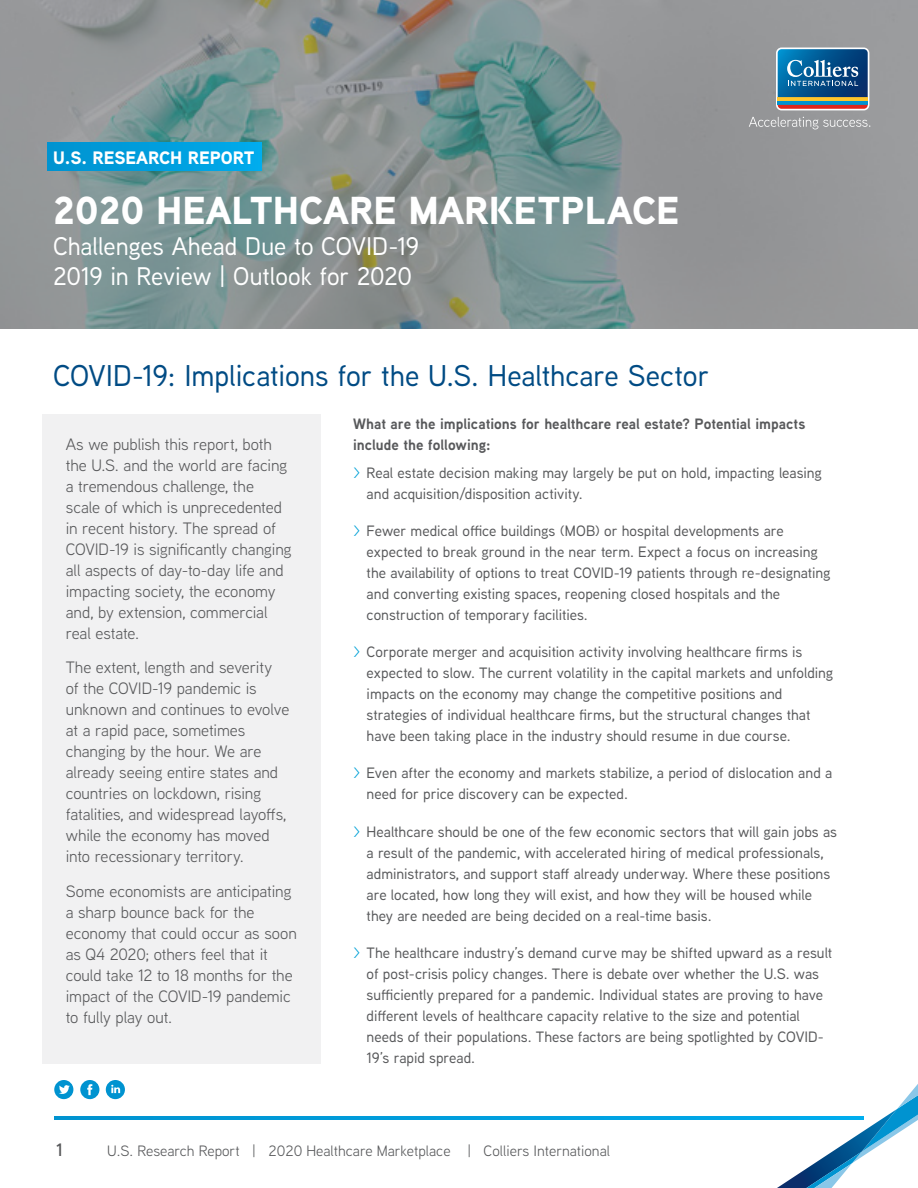
<style>
.page{position:relative;width:918px;height:1188px;background:#fff}
.page>*{position:absolute;margin:0;border:0;box-sizing:border-box;transform-origin:0 0}
.t1{font:900 39px "Aaux Next";color:#fff}
.t2{font:500 30px "Aaux Next";color:#004b84}
.t3{font:500 25.5px/30.6px "Aaux Next";letter-spacing:-.005em;color:#fff}
.t4{font:900 18px "Aaux Next";color:#fff}
.t5{font:600 18px "Aaux Next";color:#58595b}
.t6{font:16.5px/21px "Aaux Next";letter-spacing:-.005em;color:#58595b}
.t7{font:500 15px/21px "Aaux Next";color:#58595b}
.t8{font:700 15px/21px "Aaux Next";color:#58595b}
.t9{font:15px "Aaux Next";color:#58595b}
.s1{font-weight:400;color:#00a1d7}
</style>
<div class="page">
<hr style="left:54px;top:1116px;width:810px;height:3px;background:#009ddc">
<img style="left:0;top:0;width:918px;height:328px">
<div style="left:48px;top:142px;width:214px;height:29px;background:linear-gradient(to right,#0092cf,#00abec)"></div>
<div style="left:42px;top:414px;width:279px;height:649px;background:#f1f1f2"></div>
<svg style="left:777px;top:1084px;width:141px;height:104px"></svg>
<div style="left:80px;top:1080px;width:19px;height:19px;background:#0093d0;border-radius:50%"></div>
<svg style="left:87px;top:1084px;width:5px;height:11px"></svg>
<svg style="left:106px;top:1080px;width:19px;height:19px"></svg>
<svg style="left:111px;top:1085px;width:9px;height:8px"></svg>
<div style="left:54px;top:1080px;width:19px;height:19px;background:#0093d0;border-radius:50%"></div>
<svg style="left:59px;top:1085px;width:11px;height:9px"></svg>
<svg style="left:749px;top:117px;width:121px;height:12px"></svg>
<svg style="left:776px;top:48px;width:93px;height:62px;background:#447495"></svg>
<p class="t4" style="left:53px;top:145px;width:203px">U.S. RESEARCH REPORT</p>
<h1 class="t1" style="left:53px;top:183px;width:628px">2020 HEALTHCARE MARKETPLACE</h1>
<h3 class="t3" style="left:53px;top:230px;width:368px">Challenges Ahead Due to COVID-19<br>2019 in Review | Outlook for 2020</h3>
<h2 class="t2" style="left:53px;top:355px;width:657px">COVID-19: Implications for the U.S. Healthcare Sector</h2>
<p class="t6" style="left:66px;top:433px;width:227px">As we publish this report, both the U.S. and the world are facing a tremendous challenge, the scale of which is unprecedented in recent history. The spread of<br>COVID-19 is significantly changing all aspects of day-to-day life and impacting society, the economy and, by extension, commercial real estate.</p>
<p class="t6" style="left:66px;top:656px;width:225px">The extent, length and severity<br>of the COVID-19 pandemic is unknown and continues to evolve at a rapid pace, sometimes changing by the hour. We are already seeing entire states and countries on lockdown, rising fatalities, and widespread layoffs, while the economy has moved into recessionary territory.</p>
<p class="t6" style="left:66px;top:880px;width:233px">Some economists are anticipating a sharp bounce back for the economy that could occur as soon as Q4 2020; others feel that it could take 12 to 18 months for the impact of the COVID-19 pandemic to fully play out.</p>
<p class="t8" style="left:353px;top:413px;width:454px">What are the implications for healthcare real estate? Potential impacts include the following:</p>
<p class="t7" style="left:367px;top:462px;width:457px;text-indent:-14px"><span class="s1">&gt;</span> Real estate decision making may largely be put on hold, impacting leasing and acquisition/disposition activity.</p>
<p class="t7" style="left:367px;top:520px;width:465px;text-indent:-14px"><span class="s1">&gt;</span> Fewer medical office buildings (MOB) or hospital developments are expected to break ground in the near term. Expect a focus on increasing the availability of options to treat COVID-19 patients through re-designating and converting existing spaces, reopening closed hospitals and the construction of temporary facilities.</p>
<p class="t7" style="left:367px;top:641px;width:468px;text-indent:-14px"><span class="s1">&gt;</span> Corporate merger and acquisition activity involving healthcare firms is expected to slow. The current volatility in the capital markets and unfolding impacts on the economy may change the competitive positions and strategies of individual healthcare firms, but the structural changes that have been taking place in the industry should resume in due course.</p>
<p class="t7" style="left:367px;top:762px;width:467px;text-indent:-14px"><span class="s1">&gt;</span> Even after the economy and markets stabilize, a period of dislocation and a need for price discovery can be expected.</p>
<p class="t7" style="left:367px;top:820px;width:472px;text-indent:-14px"><span class="s1">&gt;</span> Healthcare should be one of the few economic sectors that will gain jobs as a result of the pandemic, with accelerated hiring of medical professionals, administrators, and support staff already underway. Where these positions are located, how long they will exist, and how they will be housed while they are needed are being decided on a real-time basis.</p>
<p class="t7" style="left:367px;top:942px;width:467px;text-indent:-14px"><span class="s1">&gt;</span> The healthcare industry’s demand curve may be shifted upward as a result of post-crisis policy changes. There is debate over whether the U.S. was sufficiently prepared for a pandemic. Individual states are proving to have different levels of healthcare capacity relative to the size and potential needs of their populations. These factors are being spotlighted by COVID-19’s rapid spread.</p>
<p class="t5" style="left:56px;top:1137px;width:8px">1</p>
<p class="t9" style="left:107px;top:1141px;width:504px">U.S. Research Report | 2020 Healthcare Marketplace | Colliers International</p>
</div>
